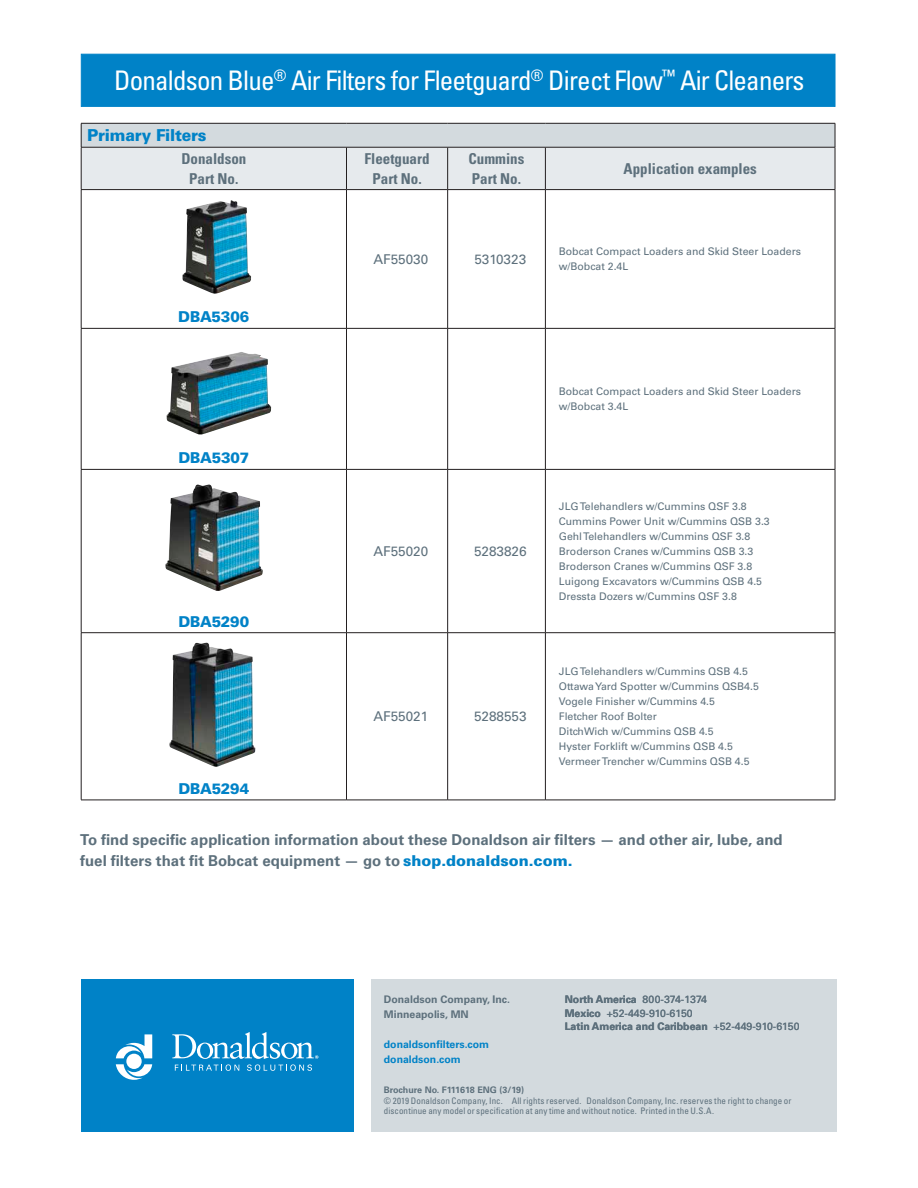
<style>
.page{position:relative;width:918px;height:1188px;background:#fff}
.page>*{position:absolute;margin:0;border:0;box-sizing:border-box;transform-origin:0 0}
.t1{font:condensed 27px "Univers LT Std";letter-spacing:-.03em;color:#fff}
.t2{font:900 16.5px "Univers LT Std";letter-spacing:-.02em;color:#0082c7;scale:.95 1}
.t3{font:700 15px/21px "Univers LT Std";letter-spacing:.005em;color:#5d707c}
.t4{font:700 condensed 15px/19.5px "Univers LT Std";color:#5d707c;text-align:center}
.t5{font:900 15px "Univers LT Std";letter-spacing:-.01em;color:#0082c7;scale:.95 1}
.t6{font:13.5px "Univers LT Std";color:#5d707c}
.t7{font:10.5px/15px "Univers LT Std";color:#5d707c}
.t8{font:700 10.5px/15px "Univers LT Std";color:#5d707c}
.t9{font:700 10.5px/15px "Univers LT Std";color:#0082c7}
.t10{font:condensed 9px/10.5px "Univers LT Std";letter-spacing:.01em;color:#5d707c}
.t11{font:700 9px "Univers LT Std";color:#5d707c}
.s1{font-weight:900;color:#0082c7}
.s2{font-weight:700}
</style>
<div class="page">
<div style="left:81px;top:54px;width:754px;height:53px;background:#0082c7;border:1px solid #0082c7"></div>
<svg style="left:82px;top:190px;width:753px;height:610px"></svg>
<svg style="left:81px;top:123px;width:755px;height:67px;background:#dbe0e4"></svg>
<hr style="left:835px;top:147px;width:1px;height:42px;background:#231f20">
<hr style="left:81px;top:190px;width:1px;height:138px;background:#231f20">
<hr style="left:346px;top:190px;width:1px;height:138px;background:#231f20">
<hr style="left:447px;top:190px;width:1px;height:138px;background:#231f20">
<hr style="left:545px;top:190px;width:1px;height:138px;background:#231f20">
<hr style="left:835px;top:190px;width:1px;height:138px;background:#231f20">
<hr style="left:81px;top:329px;width:1px;height:140px;background:#231f20">
<hr style="left:346px;top:329px;width:1px;height:140px;background:#231f20">
<hr style="left:447px;top:329px;width:1px;height:140px;background:#231f20">
<hr style="left:545px;top:329px;width:1px;height:140px;background:#231f20">
<hr style="left:835px;top:329px;width:1px;height:140px;background:#231f20">
<hr style="left:81px;top:470px;width:1px;height:163px;background:#231f20">
<hr style="left:346px;top:470px;width:1px;height:163px;background:#231f20">
<hr style="left:447px;top:470px;width:1px;height:163px;background:#231f20">
<hr style="left:545px;top:470px;width:1px;height:163px;background:#231f20">
<hr style="left:835px;top:470px;width:1px;height:163px;background:#231f20">
<hr style="left:81px;top:633px;width:1px;height:167px;background:#231f20">
<hr style="left:346px;top:633px;width:1px;height:167px;background:#231f20">
<hr style="left:447px;top:633px;width:1px;height:167px;background:#231f20">
<hr style="left:545px;top:633px;width:1px;height:167px;background:#231f20">
<hr style="left:835px;top:633px;width:1px;height:167px;background:#231f20">
<hr style="left:81px;top:189px;width:265px;height:1px;background:#231f20">
<hr style="left:346px;top:189px;width:102px;height:1px;background:#231f20">
<hr style="left:448px;top:189px;width:97px;height:1px;background:#231f20">
<hr style="left:545px;top:189px;width:290px;height:1px;background:#231f20">
<hr style="left:81px;top:328px;width:265px;height:1px;background:#231f20">
<hr style="left:346px;top:328px;width:102px;height:1px;background:#231f20">
<hr style="left:448px;top:328px;width:97px;height:1px;background:#231f20">
<hr style="left:545px;top:328px;width:290px;height:1px;background:#231f20">
<hr style="left:81px;top:469px;width:265px;height:1px;background:#231f20">
<hr style="left:346px;top:469px;width:102px;height:1px;background:#231f20">
<hr style="left:448px;top:469px;width:97px;height:1px;background:#231f20">
<hr style="left:545px;top:469px;width:290px;height:1px;background:#231f20">
<hr style="left:81px;top:632px;width:265px;height:1px;background:#231f20">
<hr style="left:346px;top:632px;width:102px;height:1px;background:#231f20">
<hr style="left:448px;top:632px;width:97px;height:1px;background:#231f20">
<hr style="left:545px;top:632px;width:290px;height:1px;background:#231f20">
<hr style="left:81px;top:800px;width:265px;height:1px;background:#231f20">
<hr style="left:346px;top:800px;width:102px;height:1px;background:#231f20">
<hr style="left:448px;top:800px;width:97px;height:1px;background:#231f20">
<hr style="left:545px;top:800px;width:290px;height:1px;background:#231f20">
<hr style="left:81px;top:147px;width:265px;height:1px;background:#231f20">
<hr style="left:81px;top:147px;width:1px;height:42px;background:#231f20">
<hr style="left:346px;top:147px;width:102px;height:1px;background:#231f20">
<hr style="left:346px;top:147px;width:1px;height:42px;background:#231f20">
<hr style="left:448px;top:147px;width:97px;height:1px;background:#231f20">
<hr style="left:447px;top:147px;width:1px;height:42px;background:#231f20">
<hr style="left:545px;top:147px;width:290px;height:1px;background:#231f20">
<hr style="left:545px;top:147px;width:1px;height:42px;background:#231f20">
<div style="left:371px;top:979px;width:466px;height:153px;background:#d3dade"></div>
<div style="left:81px;top:979px;width:272px;height:153px;background:#0082c7"></div>
<svg style="left:116px;top:1034px;width:36px;height:46px"></svg>
<svg style="left:172px;top:1032px;width:146px;height:39px"></svg>
<img style="left:182px;top:200px;width:69px;height:94px">
<img style="left:167px;top:352px;width:104px;height:83px">
<img style="left:165px;top:484px;width:98px;height:107px">
<img style="left:169px;top:643px;width:87px;height:124px">
<h1 class="t1" style="left:114px;top:63px;width:692px">Donaldson Blue<sup>®</sup> Air Filters for Fleetguard<sup>®</sup> Direct Flow<sup>™</sup> Air Cleaners</h1>
<h2 class="t2" style="left:87px;top:125px;width:127px">Primary Filters</h2>
<h3 class="t4" style="left:181px;top:149px;width:66px">Donaldson<br>Part No.</h3>
<h3 class="t4" style="left:365px;top:149px;width:66px">Fleetguard<br>Part No.</h3>
<h3 class="t4" style="left:469px;top:149px;width:57px;text-align:left">Cummins<br>Part No.</h3>
<h3 class="t4" style="left:624px;top:159px;width:135px">Application examples</h3>
<h3 class="t5" style="left:178px;top:308px;width:76px">DBA5306</h3>
<h3 class="t5" style="left:178px;top:449px;width:76px">DBA5307</h3>
<h3 class="t5" style="left:178px;top:612px;width:76px">DBA5290</h3>
<h3 class="t5" style="left:178px;top:779px;width:76px">DBA5294</h3>
<p class="t6" style="left:373px;top:251px;width:56px">AF55030</p>
<p class="t6" style="left:474px;top:251px;width:53px">5310323</p>
<p class="t7" style="left:559px;top:244px;width:244px">Bobcat Compact Loaders and Skid Steer Loaders w/Bobcat 2.4L</p>
<p class="t7" style="left:559px;top:384px;width:244px">Bobcat Compact Loaders and Skid Steer Loaders w/Bobcat 3.4L</p>
<p class="t6" style="left:373px;top:543px;width:56px">AF55020</p>
<p class="t6" style="left:474px;top:543px;width:54px">5283826</p>
<p class="t6" style="left:373px;top:708px;width:56px">AF55021</p>
<p class="t6" style="left:474px;top:708px;width:54px">5288553</p>
<p class="t7" style="left:559px;top:499px;width:212px">JLG Telehandlers w/Cummins QSF 3.8<br>Cummins Power Unit w/Cummins QSB 3.3<br>Gehl Telehandlers w/Cummins QSF 3.8<br>Broderson Cranes w/Cummins QSB 3.3<br>Broderson Cranes w/Cummins QSF 3.8<br>Luigong Excavators w/Cummins QSB 4.5<br>Dressta Dozers w/Cummins QSF 3.8</p>
<p class="t7" style="left:559px;top:664px;width:201px">JLG Telehandlers w/Cummins QSB 4.5<br>Ottawa Yard Spotter w/Cummins QSB4.5<br>Vogele Finisher w/Cummins 4.5<br>Fletcher Roof Bolter<br>DitchWich w/Cummins QSB 4.5<br>Hyster Forklift w/Cummins QSB 4.5<br>Vermeer Trencher w/Cummins QSB 4.5</p>
<h3 class="t3" style="left:80px;top:830px;width:704px">To find specific application information about these Donaldson air filters — and other air, lube, and fuel filters that fit Bobcat equipment — go to <span class="s1">shop.donaldson.com.</span></h3>
<p class="t8" style="left:384px;top:992px;width:128px">Donaldson Company, Inc.<br>Minneapolis, MN</p>
<p class="t9" style="left:384px;top:1037px;width:107px">donaldsonfilters.com donaldson.com</p>
<p class="t7" style="left:565px;top:993px;width:236px;line-height:13.5px"><span class="s2">North America</span> 800-374-1374<br><span class="s2">Mexico</span> +52-449-910-6150<br><span class="s2">Latin America and Caribbean</span> +52-449-910-6150</p>
<p class="t11" style="left:384px;top:1085px;width:142px">Brochure No. F111618 ENG (3/19)</p>
<p class="t10" style="left:384px;top:1095px;width:409px">© 2019 Donaldson Company, Inc. All rights reserved. Donaldson Company, Inc. reserves the right to change or discontinue any model or specification at any time and without notice. Printed in the U.S.A.</p>
</div>
